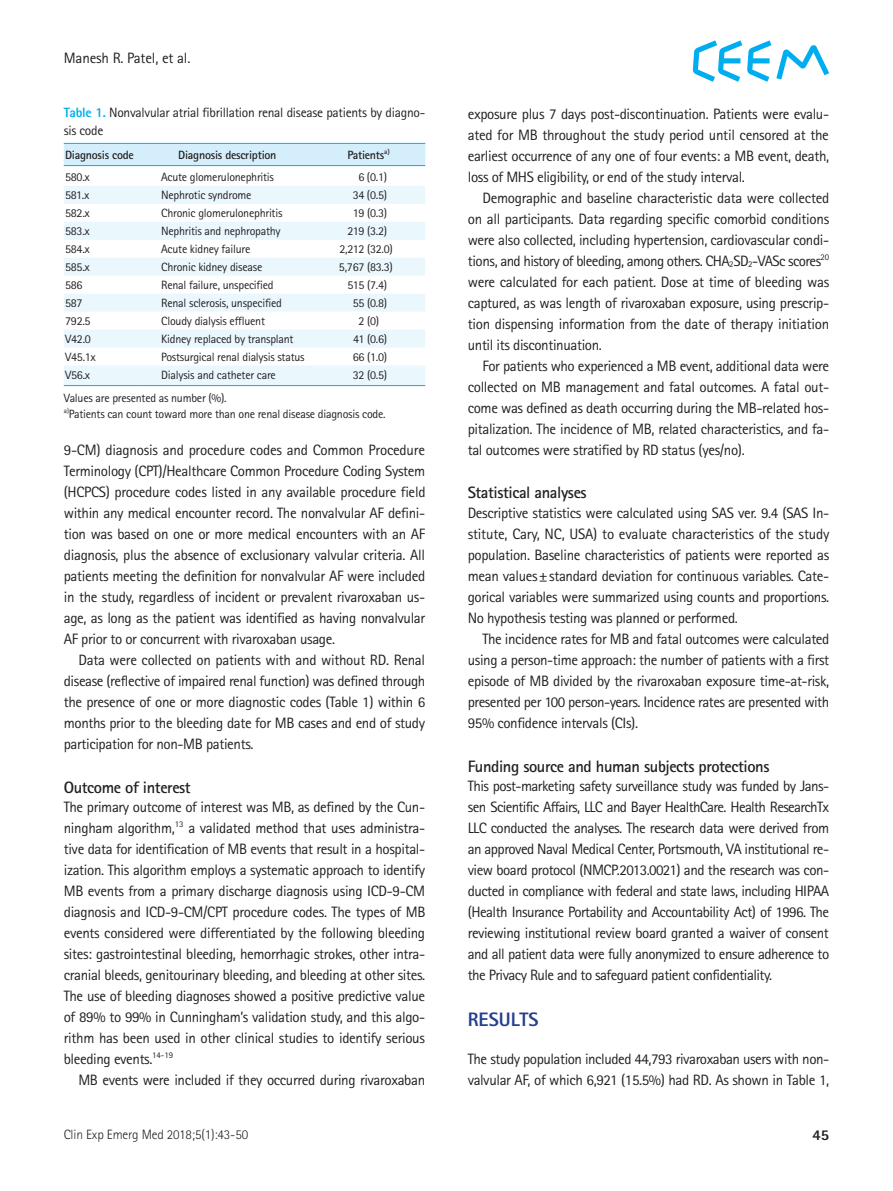
<style>
.page{position:relative;width:893px;height:1191px;background:#fff}
.page>*{position:absolute;margin:0;border:0;box-sizing:border-box;transform-origin:0 0}
.t1{font:800 19.5px "Rotis Sans Serif Std";color:#253f8e}
.t2{font:700 16.5px "Rotis Sans Serif Std";letter-spacing:-.025em;color:#231f20}
.t3{font:15px/21px "Rotis Sans Serif Std";letter-spacing:-.025em;color:#231f20;text-align:justify}
.t4{font:800 15px "Rotis Sans Serif Std";color:#231f20}
.t5{font:13.5px/17.5px "Rotis Sans Serif Std";letter-spacing:-.02em;color:#231f20}
.t6{font:300 13.5px "Rotis Sans Serif Std";letter-spacing:-.01em;color:#231f20}
.t7{font:12px/15.6px "Rotis Sans Serif Std";letter-spacing:-.02em;color:#231f20}
.t8{font:700 12px "Rotis Sans Serif Std";letter-spacing:-.02em;color:#231f20}
.s1{font-weight:800;color:#00aeef}
.s2{font-size:8.7px}
</style>
<div class="page">
<svg style="left:693px;top:40px;width:136px;height:42px"></svg>
<div style="left:64px;top:144px;width:361px;height:21px;background:#d4effb"></div>
<svg style="left:64px;top:186px;width:361px;height:199px;fill:#eaf7fd"></svg>
<hr style="left:64px;top:143px;width:79px;height:1px;background:#00aeef">
<hr style="left:143px;top:143px;width:169px;height:1px;background:#00aeef">
<hr style="left:312px;top:143px;width:54px;height:1px;background:#00aeef">
<hr style="left:366px;top:143px;width:59px;height:1px;background:#00aeef">
<hr style="left:64px;top:165px;width:79px;height:1px;background:#00aeef">
<hr style="left:143px;top:165px;width:169px;height:1px;background:#00aeef">
<hr style="left:312px;top:165px;width:54px;height:1px;background:#00aeef">
<hr style="left:366px;top:165px;width:59px;height:1px;background:#00aeef">
<hr style="left:64px;top:385px;width:79px;height:1px;background:#00aeef">
<hr style="left:143px;top:385px;width:169px;height:1px;background:#00aeef">
<hr style="left:312px;top:385px;width:54px;height:1px;background:#00aeef">
<hr style="left:366px;top:385px;width:59px;height:1px;background:#00aeef">
<p class="t3" style="left:64px;top:47px;width:128px">Manesh R. Patel, et al.</p>
<p class="t5" style="left:64px;top:104px;width:363px"><span class="s1">Table 1.</span> Nonvalvular atrial fibrillation renal disease patients by diagno&shy;sis code</p>
<p class="t8" style="left:65px;top:147px;width:70px">Diagnosis code</p>
<p class="t8" style="left:178px;top:147px;width:100px">Diagnosis description</p>
<p class="t8" style="left:347px;top:147px;width:44px">Patients<sup>a)</sup></p>
<p class="t7" style="left:65px;top:169px;width:26px">580.x</p>
<p class="t7" style="left:161px;top:169px;width:114px">Acute glomerulonephritis</p>
<p class="t7" style="left:358px;top:169px;width:30px">6 (0.1)</p>
<p class="t7" style="left:65px;top:187px;width:26px">581.x</p>
<p class="t7" style="left:161px;top:187px;width:92px">Nephrotic syndrome</p>
<p class="t7" style="left:353px;top:187px;width:36px">34 (0.5)</p>
<p class="t7" style="left:65px;top:205px;width:26px">582.x</p>
<p class="t7" style="left:161px;top:205px;width:123px">Chronic glomerulonephritis</p>
<p class="t7" style="left:353px;top:205px;width:36px">19 (0.3)</p>
<p class="t7" style="left:65px;top:223px;width:26px">583.x</p>
<p class="t7" style="left:161px;top:223px;width:121px">Nephritis and nephropathy</p>
<p class="t7" style="left:347px;top:223px;width:41px">219 (3.2)</p>
<p class="t7" style="left:65px;top:241px;width:26px">584.x</p>
<p class="t7" style="left:161px;top:241px;width:91px">Acute kidney failure</p>
<p class="t7" style="left:339px;top:241px;width:55px">2,212 (32.0)</p>
<p class="t7" style="left:65px;top:259px;width:26px">585.x</p>
<p class="t7" style="left:161px;top:259px;width:103px">Chronic kidney disease</p>
<p class="t7" style="left:339px;top:259px;width:55px">5,767 (83.3)</p>
<p class="t7" style="left:65px;top:277px;width:19px">586</p>
<p class="t7" style="left:161px;top:277px;width:114px">Renal failure, unspecified</p>
<p class="t7" style="left:347px;top:277px;width:41px">515 (7.4)</p>
<p class="t7" style="left:65px;top:295px;width:19px">587</p>
<p class="t7" style="left:161px;top:295px;width:122px">Renal sclerosis, unspecified</p>
<p class="t7" style="left:353px;top:295px;width:36px">55 (0.8)</p>
<p class="t7" style="left:65px;top:313px;width:27px">792.5</p>
<p class="t7" style="left:161px;top:313px;width:105px">Cloudy dialysis effluent</p>
<p class="t7" style="left:358px;top:313px;width:22px">2 (0)</p>
<p class="t7" style="left:65px;top:331px;width:27px">V42.0</p>
<p class="t7" style="left:161px;top:331px;width:134px">Kidney replaced by transplant</p>
<p class="t7" style="left:353px;top:331px;width:36px">41 (0.6)</p>
<p class="t7" style="left:65px;top:349px;width:32px">V45.1x</p>
<p class="t7" style="left:161px;top:349px;width:145px">Postsurgical renal dialysis status</p>
<p class="t7" style="left:353px;top:349px;width:36px">66 (1.0)</p>
<p class="t7" style="left:65px;top:367px;width:27px">V56.x</p>
<p class="t7" style="left:161px;top:367px;width:116px">Dialysis and catheter care</p>
<p class="t7" style="left:353px;top:367px;width:36px">32 (0.5)</p>
<p class="t7" style="left:64px;top:390px;width:323px">Values are presented as number (%).<br><sup>a)</sup>Patients can count toward more than one renal disease diagnosis code.</p>
<p class="t3" style="left:64px;top:439px;width:363px">9-CM) diagnosis and procedure codes and Common Procedure Terminology (CPT)/Healthcare Common Procedure Coding System (HCPCS) procedure codes listed in any available procedure field within any medical encounter record. The nonvalvular AF defini&shy;tion was based on one or more medical encounters with an AF diagnosis, plus the absence of exclusionary valvular criteria. All patients meeting the definition for nonvalvular AF were included in the study, regardless of incident or prevalent rivaroxaban us&shy;age, as long as the patient was identified as having nonvalvular AF prior to or concurrent with rivaroxaban usage.</p>
<p class="t3" style="left:64px;top:649px;width:363px;text-indent:15px">Data were collected on patients with and without RD. Renal disease (reflective of impaired renal function) was defined through the presence of one or more diagnostic codes (Table 1) within 6 months prior to the bleeding date for MB cases and end of study participation for non-MB patients.</p>
<p class="t2" style="left:64px;top:776px;width:129px">Outcome of interest</p>
<p class="t3" style="left:64px;top:796px;width:363px">The primary outcome of interest was MB, as defined by the Cun&shy;ningham algorithm,<sup>13</sup> a validated method that uses administra&shy;tive data for identification of MB events that result in a hospital&shy;ization. This algorithm employs a systematic approach to identify MB events from a primary discharge diagnosis using ICD-9-CM diagnosis and ICD-9-CM/CPT procedure codes. The types of MB events considered were differentiated by the following bleeding sites: gastrointestinal bleeding, hemorrhagic strokes, other intra&shy;cranial bleeds, genitourinary bleeding, and bleeding at other sites.<br>The use of bleeding diagnoses showed a positive predictive value of 89% to 99% in Cunningham’s validation study, and this algo&shy;rithm has been used in other clinical studies to identify serious bleeding events.<sup>14-19</sup></p>
<p class="t3" style="left:78px;top:1069px;width:348px">MB events were included if they occurred during rivaroxaban</p>
<p class="t3" style="left:468px;top:103px;width:363px">exposure plus 7 days post-discontinuation. Patients were evalu&shy;ated for MB throughout the study period until censored at the earliest occurrence of any one of four events: a MB event, death, loss of MHS eligibility, or end of the study interval.</p>
<p class="t3" style="left:468px;top:187px;width:363px;text-indent:15px">Demographic and baseline characteristic data were collected on all participants. Data regarding specific comorbid conditions were also collected, including hypertension, cardiovascular condi&shy;tions, and history of bleeding, among others. CHA<span class="s2">2</span>SD<span class="s2">2</span>-VASc scores<sup>20 </sup>were calculated for each patient. Dose at time of bleeding was captured, as was length of rivaroxaban exposure, using prescrip&shy;tion dispensing information from the date of therapy initiation until its discontinuation.</p>
<p class="t3" style="left:468px;top:355px;width:363px;text-indent:15px">For patients who experienced a MB event, additional data were collected on MB management and fatal outcomes. A fatal out&shy;come was defined as death occurring during the MB-related hos&shy;pitalization. The incidence of MB, related characteristics, and fa&shy;tal outcomes were stratified by RD status (yes/no).</p>
<p class="t2" style="left:468px;top:482px;width:120px">Statistical analyses</p>
<p class="t3" style="left:468px;top:502px;width:363px">Descriptive statistics were calculated using SAS ver. 9.4 (SAS In&shy;stitute, Cary, NC, USA) to evaluate characteristics of the study population. Baseline characteristics of patients were reported as mean values±standard deviation for continuous variables. Cate&shy;gorical variables were summarized using counts and proportions.<br>No hypothesis testing was planned or performed.</p>
<p class="t3" style="left:468px;top:628px;width:363px;text-indent:15px">The incidence rates for MB and fatal outcomes were calculated using a person-time approach: the number of patients with a first episode of MB divided by the rivaroxaban exposure time-at-risk, presented per 100 person-years. Incidence rates are presented with 95% confidence intervals (CIs).</p>
<p class="t2" style="left:468px;top:755px;width:303px">Funding source and human subjects protections</p>
<p class="t3" style="left:468px;top:775px;width:363px">This post-marketing safety surveillance study was funded by Jans&shy;sen Scientific Affairs, LLC and Bayer HealthCare. Health ResearchTx LLC conducted the analyses. The research data were derived from an approved Naval Medical Center, Portsmouth, VA institutional re&shy;view board protocol (NMCP.2013.0021) and the research was con&shy;ducted in compliance with federal and state laws, including HIPAA (Health Insurance Portability and Accountability Act) of 1996. The reviewing institutional review board granted a waiver of consent and all patient data were fully anonymized to ensure adherence to the Privacy Rule and to safeguard patient confidentiality.</p>
<h1 class="t1" style="left:468px;top:1007px;width:72px">RESULTS</h1>
<p class="t3" style="left:468px;top:1048px;width:363px">The study population included 44,793 rivaroxaban users with non&shy;valvular AF, of which 6,921 (15.5%) had RD. As shown in Table 1,</p>
<p class="t6" style="left:64px;top:1126px;width:186px">Clin Exp Emerg Med 2018;5(1):43-50</p>
<p class="t4" style="left:812px;top:1125px;width:18px">45</p>
</div>
